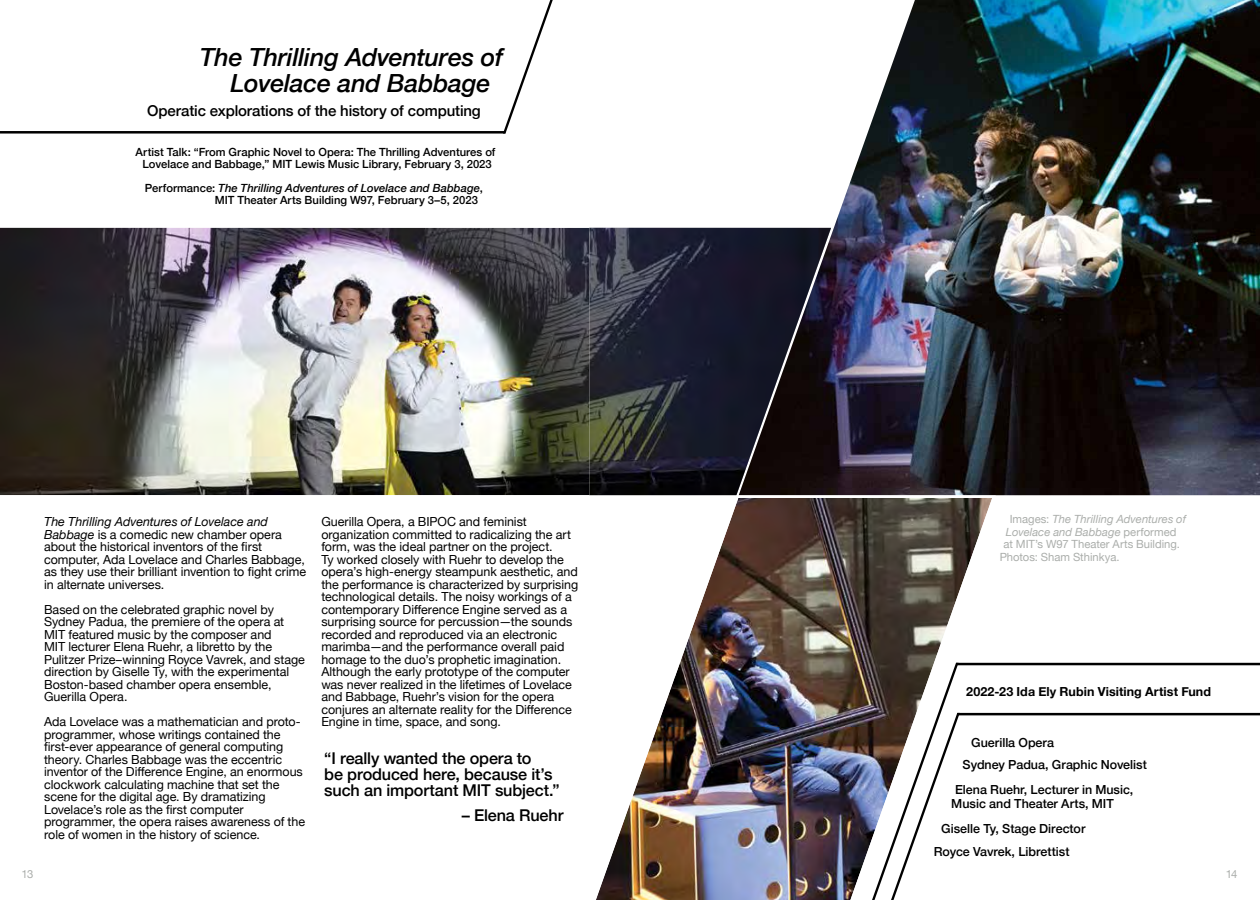
<style>
.page{position:relative;width:1260px;height:900px;background:#fff}
.page>*{position:absolute;margin:0;border:0;box-sizing:border-box;transform-origin:0 0}
.t1{font:italic 500 25px/26.2px "Helvetica Neue";letter-spacing:-.01em;color:#000}
.t2{font:500 16.25px/16.2px "Helvetica Neue";letter-spacing:-.01em;color:#000}
.t3{font:500 15px "Helvetica Neue";letter-spacing:-.01em;color:#000}
.t4{font:12.5px/12.5px "Helvetica Neue";letter-spacing:-.005em;color:#000}
.t5{font:500 12.5px/22.5px "Helvetica Neue";color:#000}
.t6{font:700 12.5px "Helvetica Neue";letter-spacing:.005em;color:#000}
.t7{font:500 11.25px/11.9px "Helvetica Neue";color:#000;text-align:center}
.t8{font:italic 11.25px "Helvetica Neue";color:#abaeab}
.t9{font:11.25px "Helvetica Neue";color:#abaeab}
.s1{font-style:italic}
.s2{font-style:normal}
</style>
<div class="page">
<hr style="left:0;top:131px;width:505px;height:3px;background:#000">
<svg style="left:501px;top:0;width:52px;height:134px"></svg>
<img style="left:0;top:227px;width:739px;height:268px">
<img style="left:739px;top:0;width:521px;height:495px">
<hr style="left:957px;top:713px;width:303px;height:2px;background:#000">
<hr style="left:956px;top:663px;width:304px;height:2px;background:#000">
<img style="left:588px;top:494px;width:410px;height:406px">
<img style="left:589px;top:228px;width:242px;height:267px">
<h1 class="t1" style="left:231px;top:42px;width:274px;text-indent:-31px">The Thrilling Adventures of<br>Lovelace and Babbage</h1>
<p class="t3" style="left:147px;top:99px;width:335px">Operatic explorations of the history of computing</p>
<p class="t7" style="left:136px;top:145px;width:361px">Artist Talk: “From Graphic Novel to Opera: The Thrilling Adventures of<br>Lovelace and Babbage,” MIT Lewis Music Library, February 3, 2023</p>
<p class="t7" style="left:215px;top:181px;width:270px;text-align:left;text-indent:-70px">Performance: <span class="s1">The Thrilling Adventures of Lovelace and Babbage</span>,<br>MIT Theater Arts Building W97, February 3–5, 2023</p>
<p class="t4" style="left:44px;top:516px;width:263px"><span class="s1">The Thrilling Adventures of Lovelace and Babbage</span> is a comedic new chamber opera about the historical inventors of the first computer, Ada Lovelace and Charles Babbage, as they use their brilliant invention to fight crime in alternate universes.</p>
<p class="t4" style="left:44px;top:604px;width:262px">Based on the celebrated graphic novel by Sydney Padua, the premiere of the opera at MIT featured music by the composer and<br>MIT lecturer Elena Ruehr, a libretto by the Pulitzer Prize–winning Royce Vavrek, and stage direction by Giselle Ty, with the experimental Boston-based chamber opera ensemble, Guerilla Opera.</p>
<p class="t4" style="left:44px;top:716px;width:262px">Ada Lovelace was a mathematician and proto&shy;programmer, whose writings contained the first-ever appearance of general computing theory. Charles Babbage was the eccentric inventor of the Difference Engine, an enormous clockwork calculating machine that set the scene for the digital age. By dramatizing Lovelace’s role as the first computer programmer, the opera raises awareness of the role of women in the history of science.</p>
<p class="t9" style="left:22px;top:865px;width:13px">13</p>
<p class="t4" style="left:321px;top:516px;width:258px">Guerilla Opera, a BIPOC and feminist organization committed to radicalizing the art form, was the ideal partner on the project.<br>Ty worked closely with Ruehr to develop the opera’s high-energy steampunk aesthetic, and the performance is characterized by surprising technological details. The noisy workings of a contemporary Difference Engine served as a surprising source for percussion—the sounds recorded and reproduced via an electronic marimba—and the performance overall paid homage to the duo’s prophetic imagination.<br>Although the early prototype of the computer was never realized in the lifetimes of Lovelace and Babbage, Ruehr’s vision for the opera conjures an alternate reality for the Difference Engine in time, space, and song.</p>
<h2 class="t2" style="left:324px;top:749px;width:237px">“I really wanted the opera to<br>be produced here, because it’s such an important MIT subject.”</h2>
<h2 class="t2" style="left:462px;top:806px;width:103px">– Elena Ruehr</h2>
<p class="t8" style="left:1010px;top:511px;width:178px"><span class="s2">Images:</span> The Thrilling Adventures of</p>
<p class="t8" style="left:1006px;top:524px;width:172px">Lovelace and Babbage <span class="s2">performed</span></p>
<p class="t9" style="left:1003px;top:536px;width:178px">at MIT’s W97 Theater Arts Building.</p>
<p class="t9" style="left:1000px;top:549px;width:121px">Photos: Sham Sthinkya.</p>
<p class="t6" style="left:966px;top:681px;width:246px">2022-23 Ida Ely Rubin Visiting Artist Fund</p>
<p class="t5" style="left:963px;top:730px;width:186px;text-indent:9px">Guerilla Opera<br>Sydney Padua, Graphic Novelist</p>
<p class="t5" style="left:951px;top:782px;width:184px;line-height:13.8px;text-indent:4px">Elena Ruehr, Lecturer in Music,<br>Music and Theater Arts, MIT</p>
<p class="t5" style="left:934px;top:816px;width:153px;text-indent:8px">Giselle Ty, Stage Director<br>Royce Vavrek, Librettist</p>
<p class="t9" style="left:1226px;top:865px;width:13px">14</p>
</div>
